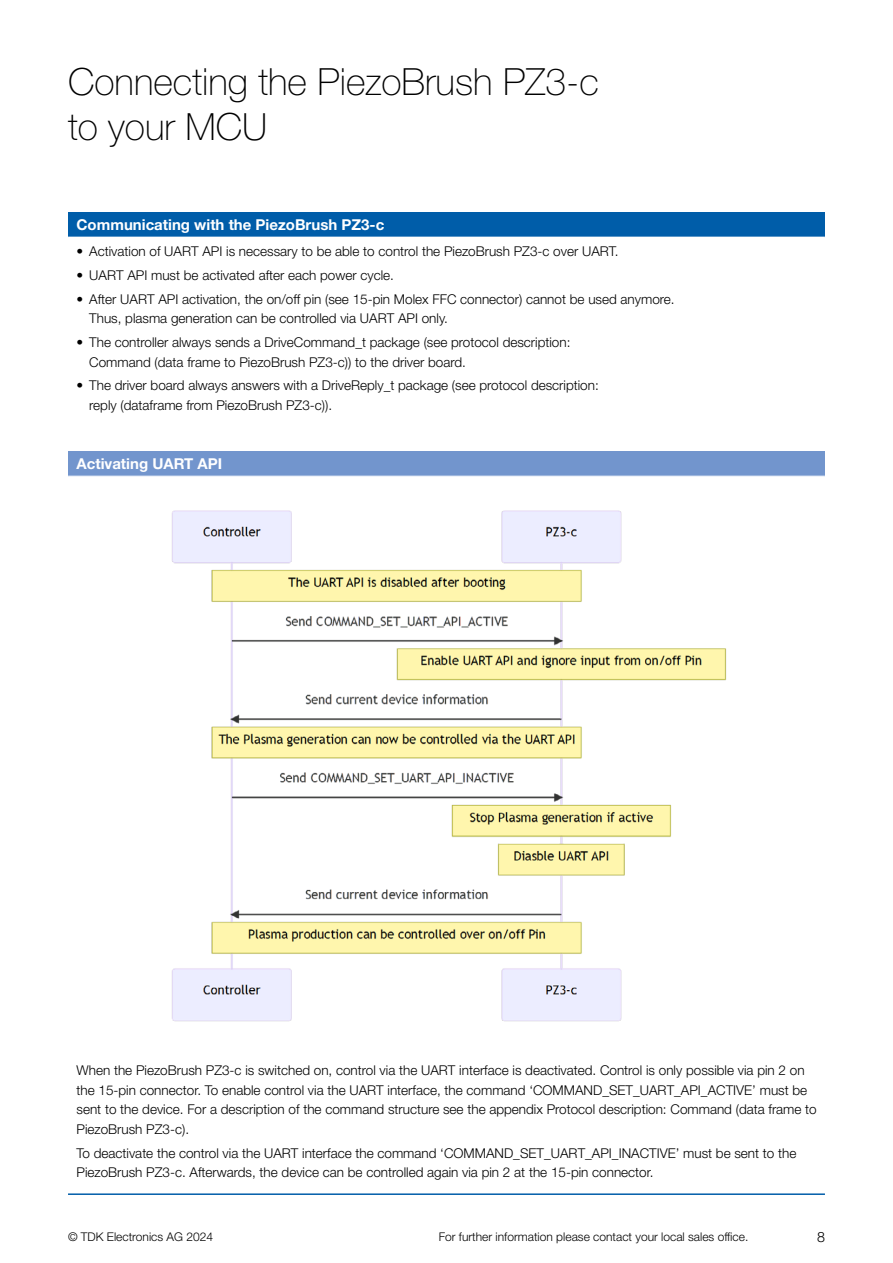
<style>
.page{position:relative;width:893px;height:1263px;background:#fff}
.page>*{position:absolute;margin:0;border:0;box-sizing:border-box;transform-origin:0 0}
.t1{font:100 37.5px/45px "Helvetica Neue LT Std";color:#000}
.t2{font:700 15px "Helvetica Neue LT Std";color:#fff}
.t3{font:300 14.25px "Helvetica Neue LT Std";color:#000}
.t4{font:300 13.5px/19.5px "Helvetica Neue LT Std";color:#000}
.t5{font:300 12px "Helvetica Neue LT Std";color:#000}
</style>
<div class="page">
<div style="left:68px;top:213px;width:757px;height:25px;background:#005da9"></div>
<hr style="left:68px;top:237px;width:757px;height:3px;background:#fff">
<div style="left:68px;top:451px;width:757px;height:25px;background:#7295cd"></div>
<hr style="left:68px;top:1193px;width:757px;height:2px;background:#005da9">
<img style="left:172px;top:510px;width:554px;height:512px">
<h1 class="t1" style="left:68px;top:59px;width:532px">Connecting the PiezoBrush PZ3-c to your MCU</h1>
<p class="t2" style="left:77px;top:215px;width:309px">Communicating with the PiezoBrush PZ3-c</p>
<p class="t4" style="left:77px;top:241px;width:544px">• Activation of UART API is necessary to be able to control the PiezoBrush PZ3-c over UART.</p>
<p class="t4" style="left:77px;top:265px;width:319px">• UART API must be activated after each power cycle.</p>
<p class="t4" style="left:89px;top:289px;width:587px;text-indent:-13px">• After UART API activation, the on/off pin (see 15-pin Molex FFC connector) cannot be used anymore.<br>Thus, plasma generation can be controlled via UART API only.</p>
<p class="t4" style="left:89px;top:332px;width:483px;text-indent:-13px">• The controller always sends a DriveCommand_t package (see protocol description:<br>Command (data frame to PiezoBrush PZ3-c)) to the driver board.</p>
<p class="t4" style="left:89px;top:375px;width:511px;text-indent:-13px">• The driver board always answers with a DriveReply_t package (see protocol description: reply (dataframe from PiezoBrush PZ3-c)).</p>
<p class="t2" style="left:77px;top:454px;width:147px">Activating UART API</p>
<p class="t4" style="left:77px;top:1060px;width:742px">When the PiezoBrush PZ3-c is switched on, control via the UART interface is deactivated. Control is only possible via pin 2 on the 15-pin connector. To enable control via the UART interface, the command ‘COMMAND_SET_UART_API_ACTIVE’ must be sent to the device. For a description of the command structure see the appendix Protocol description: Command (data frame to PiezoBrush PZ3-c).</p>
<p class="t4" style="left:77px;top:1143px;width:721px">To deactivate the control via the UART interface the command ‘COMMAND_SET_UART_API_INACTIVE’ must be sent to the<br>PiezoBrush PZ3-c. Afterwards, the device can be controlled again via pin 2 at the 15-pin connector.</p>
<p class="t5" style="left:68px;top:1229px;width:146px">© TDK Electronics AG 2024</p>
<p class="t5" style="left:439px;top:1229px;width:311px">For further information please contact your local sales office.</p>
<p class="t3" style="left:817px;top:1228px;width:9px">8</p>
</div>
